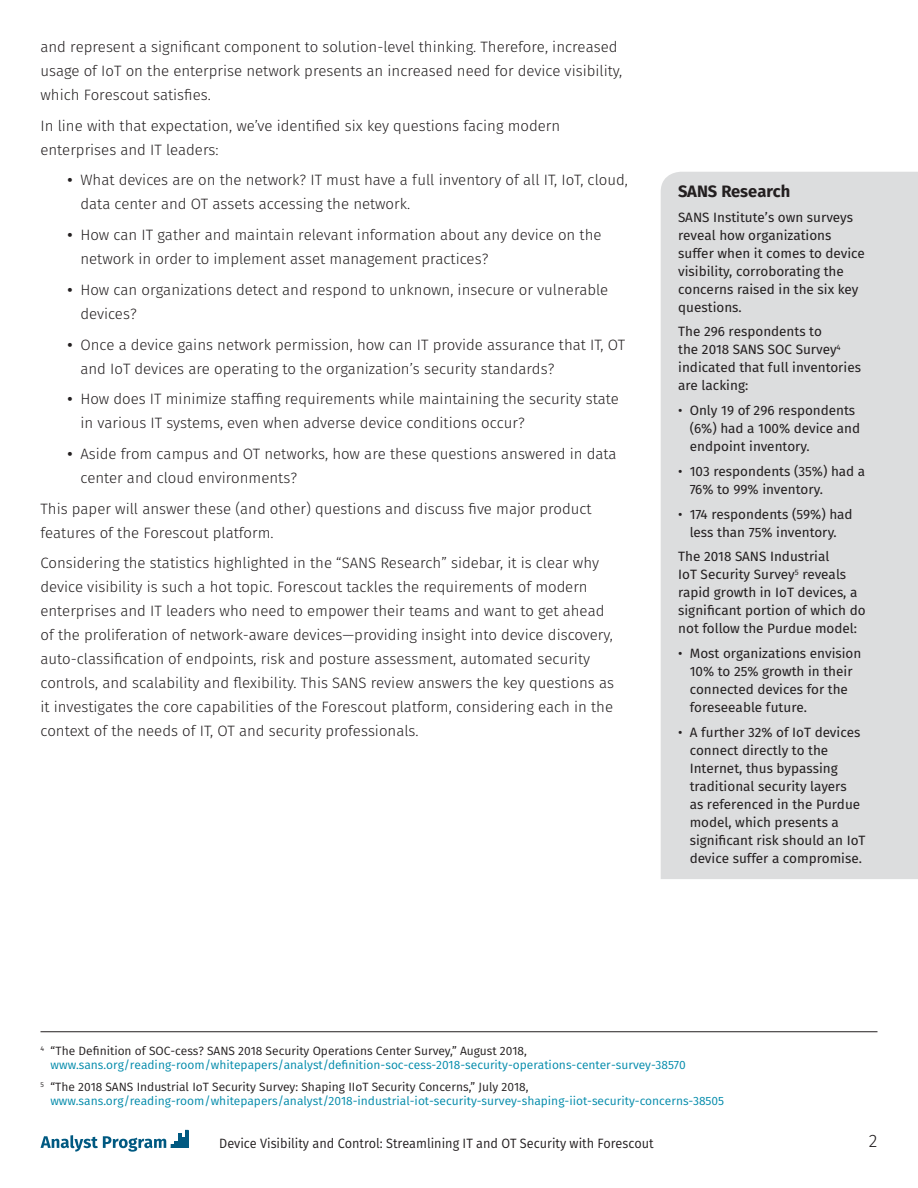
<style>
.page{position:relative;width:918px;height:1188px;background:#fff}
.page>*{position:absolute;margin:0;border:0;box-sizing:border-box;transform-origin:0 0}
.t1{font:300 18px "Fira Sans";color:#231f20}
.t2{font:700 16.5px "Fira Sans";color:#231f20}
.t3{font:300 15px/24px "Fira Sans";color:#231f20}
.t4{font:13.5px/18px "Fira Sans";color:#231f20}
.t5{font:13.5px "Fira Sans";color:#231f20;scale:.94 1}
.t6{font:12px/14.4px "Fira Sans";color:#008aaa}
.s1{font-weight:600}
.s2{color:#231f20}
</style>
<div class="page">
<hr style="left:178px;top:1133px;width:3px;height:15px;background:#005981">
<hr style="left:186px;top:1130px;width:3px;height:18px;background:#005981">
<svg style="left:41px;top:1135px;width:145px;height:17px"></svg>
<div style="left:661px;top:172px;width:257px;height:707px;background:#dcddde"></div>
<hr style="left:40px;top:1031px;width:838px;height:1px;background:#231f20">
<p class="t3" style="left:40px;top:35px;width:583px">and represent a significant component to solution-level thinking. Therefore, increased usage of IoT on the enterprise network presents an increased need for device visibility, which Forescout satisfies.</p>
<p class="t3" style="left:40px;top:113px;width:521px">In line with that expectation, we’ve identified six key questions facing modern enterprises and IT leaders:</p>
<p class="t3" style="left:80px;top:168px;width:549px;text-indent:-13px"><span class="s1">•</span> What devices are on the network? IT must have a full inventory of all IT, IoT, cloud, data center and OT assets accessing the network.</p>
<p class="t3" style="left:80px;top:223px;width:523px;text-indent:-13px"><span class="s1">•</span> How can IT gather and maintain relevant information about any device on the network in order to implement asset management practices?</p>
<p class="t3" style="left:80px;top:278px;width:529px;text-indent:-13px"><span class="s1">•</span> How can organizations detect and respond to unknown, insecure or vulnerable devices?</p>
<p class="t3" style="left:80px;top:332px;width:546px;text-indent:-13px"><span class="s1">•</span> Once a device gains network permission, how can IT provide assurance that IT, OT and IoT devices are operating to the organization’s security standards?</p>
<p class="t3" style="left:80px;top:387px;width:540px;text-indent:-13px"><span class="s1">•</span> How does IT minimize staffing requirements while maintaining the security state in various IT systems, even when adverse device conditions occur?</p>
<p class="t3" style="left:80px;top:442px;width:538px;text-indent:-13px"><span class="s1">•</span> Aside from campus and OT networks, how are these questions answered in data center and cloud environments?</p>
<p class="t3" style="left:40px;top:497px;width:553px">This paper will answer these (and other) questions and discuss five major product features of the Forescout platform.</p>
<p class="t3" style="left:40px;top:551px;width:575px">Considering the statistics highlighted in the “SANS Research” sidebar, it is clear why device visibility is such a hot topic. Forescout tackles the requirements of modern enterprises and IT leaders who need to empower their teams and want to get ahead of the proliferation of network-aware devices—providing insight into device discovery, auto-classification of endpoints, risk and posture assessment, automated security controls, and scalability and flexibility. This SANS review answers the key questions as it investigates the core capabilities of the Forescout platform, considering each in the context of the needs of IT, OT and security professionals.</p>
<p class="t2" style="left:678px;top:179px;width:114px">SANS Research</p>
<p class="t4" style="left:678px;top:208px;width:188px">SANS Institute’s own surveys reveal how organizations suffer when it comes to device visibility, corroborating the concerns raised in the six key questions.</p>
<p class="t4" style="left:678px;top:323px;width:184px">The 296 respondents to<br>the 2018 SANS SOC Survey<sup>4 </sup>indicated that full inventories are lacking:</p>
<p class="t4" style="left:690px;top:401px;width:172px;text-indent:-12px">• Only 19 of 296 respondents (6%) had a 100% device and endpoint inventory.</p>
<p class="t4" style="left:690px;top:462px;width:177px;text-indent:-12px">• 103 respondents (35%) had a<br>76% to 99% inventory.</p>
<p class="t4" style="left:678px;top:505px;width:176px;text-align:center">• 174 respondents (59%) had less than 75% inventory.</p>
<p class="t4" style="left:678px;top:548px;width:189px">The 2018 SANS Industrial<br>IoT Security Survey<sup>5</sup> reveals rapid growth in IoT devices, a significant portion of which do not follow the Purdue model:</p>
<p class="t4" style="left:690px;top:644px;width:173px;text-indent:-12px">• Most organizations envision<br>10% to 25% growth in their connected devices for the foreseeable future.</p>
<p class="t4" style="left:690px;top:723px;width:177px;text-indent:-12px">• A further 32% of IoT devices connect directly to the<br>Internet, thus bypassing traditional security layers<br>as referenced in the Purdue model, which presents a significant risk should an IoT device suffer a compromise.</p>
<p class="t6" style="left:51px;top:1044px;width:637px;text-indent:-10px"><sup>4</sup> <span class="s2">“The Definition of SOC-cess? SANS 2018 Security Operations Center Survey,” August 2018, </span>www.sans.org/reading-room/whitepapers/analyst/definition-soc-cess-2018-security-operations-center-survey-38570</p>
<p class="t6" style="left:50px;top:1079px;width:675px;text-indent:-10px"><sup>5</sup> <span class="s2">“The 2018 SANS Industrial IoT Security Survey: Shaping IIoT Security Concerns,” July 2018, </span>www.sans.org/reading-room/whitepapers/analyst/2018-industrial-iot-security-survey-shaping-iiot-security-concerns-38505</p>
<p class="t5" style="left:219px;top:1133px;width:464px">Device Visibility and Control: Streamlining IT and OT Security with Forescout</p>
<p class="t1" style="left:869px;top:1128px;width:10px">2</p>
</div>
